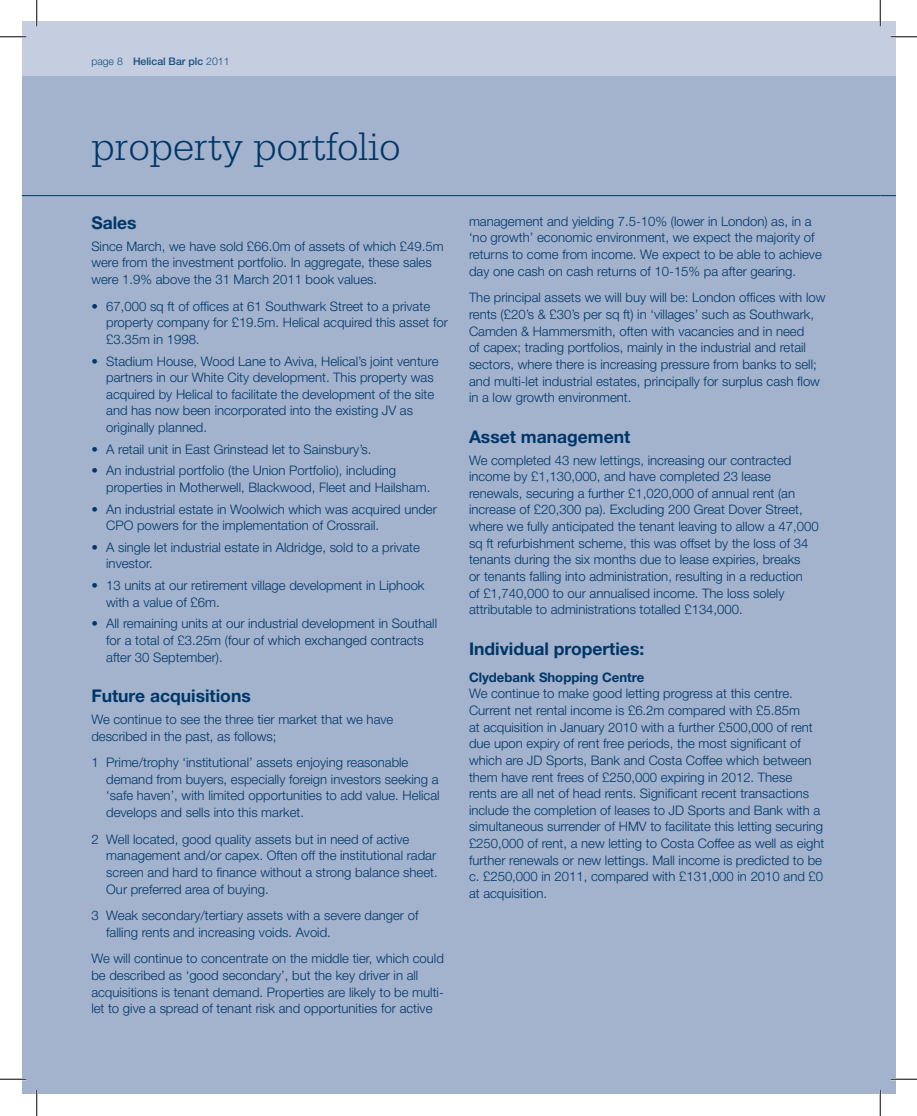
<style>
.page{position:relative;width:917px;height:1116px;background:#fff}
.page>*{position:absolute;margin:0;border:0;box-sizing:border-box;transform-origin:0 0}
.t1{font:300 42px "Serifa";color:#003667}
.t2{font:700 17.5px "Helvetica Neue LT";color:#003667}
.t3{font:300 13.12px/16.6px "Helvetica Neue LT";color:#003667}
.t4{font:700 13.12px "Helvetica Neue LT";color:#003667}
.t5{font:500 10.5px "Helvetica Neue LT";color:#164f7e}
.s1{font-weight:300}
</style>
<div class="page">
<div style="left:880px;top:21px;width:16px;height:63px;background:#c5cee0"></div>
<div style="left:22px;top:21px;width:858px;height:63px;background:#c5cee0"></div>
<div style="left:22px;top:77px;width:858px;height:1016px;background:#a3b3cd"></div>
<hr style="left:22px;top:195px;width:858px;height:1px;background:#003667">
<div style="left:880px;top:77px;width:16px;height:1016px;background:#a3b3cd"></div>
<svg style="left:880px;top:195px;width:16px;height:1px"></svg>
<hr style="left:0;top:36px;width:26px;height:2px;background:#fff">
<hr style="left:891px;top:36px;width:26px;height:2px;background:#fff">
<hr style="left:0;top:1077px;width:26px;height:3px;background:#fff">
<hr style="left:891px;top:1077px;width:26px;height:3px;background:#fff">
<hr style="left:36px;top:0;width:2px;height:26px;background:#fff">
<hr style="left:36px;top:1089px;width:2px;height:26px;background:#fff">
<hr style="left:879px;top:0;width:2px;height:26px;background:#fff">
<hr style="left:879px;top:1089px;width:2px;height:26px;background:#fff">
<svg style="left:0;top:36px;width:26px;height:1px"></svg>
<svg style="left:891px;top:36px;width:26px;height:1px"></svg>
<svg style="left:0;top:1078px;width:26px;height:1px"></svg>
<svg style="left:891px;top:1078px;width:26px;height:1px"></svg>
<svg style="left:36px;top:0;width:1px;height:26px"></svg>
<svg style="left:36px;top:1089px;width:1px;height:26px"></svg>
<svg style="left:880px;top:0;width:1px;height:26px"></svg>
<svg style="left:880px;top:1089px;width:1px;height:26px"></svg>
<p class="t5" style="left:91px;top:55px;width:140px"><span class="s1">page 8</span> Helical Bar plc <span class="s1">2011</span></p>
<h1 class="t1" style="left:91px;top:123px;width:311px">property portfolio</h1>
<h2 class="t2" style="left:91px;top:212px;width:47px">Sales</h2>
<p class="t3" style="left:91px;top:237px;width:354px">Since March, we have sold £66.0m of assets of which £49.5m were from the investment portfolio. In aggregate, these sales were 1.9% above the 31 March 2011 book values.</p>
<p class="t3" style="left:106px;top:297px;width:343px;text-indent:-15px">• 67,000 sq ft of offices at 61 Southwark Street to a private property company for £19.5m. Helical acquired this asset for £3.35m in 1998.</p>
<p class="t3" style="left:106px;top:352px;width:334px;text-indent:-15px">• Stadium House, Wood Lane to Aviva, Helical’s joint venture partners in our White City development. This property was acquired by Helical to facilitate the development of the site and has now been incorporated into the existing JV as originally planned.</p>
<p class="t3" style="left:91px;top:440px;width:282px">• A retail unit in East Grinstead let to Sainsbury’s.</p>
<p class="t3" style="left:106px;top:462px;width:326px;text-indent:-15px">• An industrial portfolio (the Union Portfolio), including properties in Motherwell, Blackwood, Fleet and Hailsham.</p>
<p class="t3" style="left:106px;top:500px;width:332px;text-indent:-15px">• An industrial estate in Woolwich which was acquired under<br>CPO powers for the implementation of Crossrail.</p>
<p class="t3" style="left:106px;top:538px;width:315px;text-indent:-15px">• A single let industrial estate in Aldridge, sold to a private investor.</p>
<p class="t3" style="left:106px;top:576px;width:320px;text-indent:-15px">• 13 units at our retirement village development in Liphook with a value of £6m.</p>
<p class="t3" style="left:106px;top:615px;width:332px;text-indent:-15px">• All remaining units at our industrial development in Southall for a total of £3.25m (four of which exchanged contracts after 30 September).</p>
<h2 class="t2" style="left:91px;top:685px;width:161px">Future acquisitions</h2>
<p class="t3" style="left:91px;top:710px;width:303px">We continue to see the three tier market that we have described in the past, as follows;</p>
<p class="t3" style="left:106px;top:753px;width:335px;text-indent:-15px">1 Prime/trophy ‘institutional’ assets enjoying reasonable demand from buyers, especially foreign investors seeking a ‘safe haven’, with limited opportunities to add value. Helical develops and sells into this market.</p>
<p class="t3" style="left:106px;top:830px;width:333px;text-indent:-15px">2 Well located, good quality assets but in need of active management and/or capex. Often off the institutional radar screen and hard to finance without a strong balance sheet.<br>Our preferred area of buying.</p>
<p class="t3" style="left:106px;top:906px;width:314px;text-indent:-15px">3 Weak secondary/tertiary assets with a severe danger of falling rents and increasing voids. Avoid.</p>
<p class="t3" style="left:91px;top:949px;width:354px">We will continue to concentrate on the middle tier, which could be described as ‘good secondary’, but the key driver in all acquisitions is tenant demand. Properties are likely to be multi&shy;let to give a spread of tenant risk and opportunities for active</p>
<p class="t3" style="left:469px;top:212px;width:354px">management and yielding 7.5-10% (lower in London) as, in a ‘no growth’ economic environment, we expect the majority of returns to come from income. We expect to be able to achieve day one cash on cash returns of 10-15% pa after gearing.</p>
<p class="t3" style="left:469px;top:289px;width:358px">The principal assets we will buy will be: London offices with low rents (£20’s &amp; £30’s per sq ft) in ‘villages’ such as Southwark, Camden &amp; Hammersmith, often with vacancies and in need<br>of capex; trading portfolios, mainly in the industrial and retail sectors, where there is increasing pressure from banks to sell; and multi-let industrial estates, principally for surplus cash flow in a low growth environment.</p>
<h2 class="t2" style="left:469px;top:426px;width:163px">Asset management</h2>
<p class="t3" style="left:469px;top:451px;width:351px">We completed 43 new lettings, increasing our contracted income by £1,130,000, and have completed 23 lease renewals, securing a further £1,020,000 of annual rent (an increase of £20,300 pa). Excluding 200 Great Dover Street, where we fully anticipated the tenant leaving to allow a 47,000 sq ft refurbishment scheme, this was offset by the loss of 34 tenants during the six months due to lease expiries, breaks<br>or tenants falling into administration, resulting in a reduction<br>of £1,740,000 to our annualised income. The loss solely attributable to administrations totalled £134,000.</p>
<h2 class="t2" style="left:469px;top:638px;width:177px">Individual properties:</h2>
<p class="t4" style="left:469px;top:668px;width:177px">Clydebank Shopping Centre</p>
<p class="t3" style="left:469px;top:685px;width:357px">We continue to make good letting progress at this centre.<br>Current net rental income is £6.2m compared with £5.85m<br>at acquisition in January 2010 with a further £500,000 of rent due upon expiry of rent free periods, the most significant of which are JD Sports, Bank and Costa Coffee which between them have rent frees of £250,000 expiring in 2012. These<br>rents are all net of head rents. Significant recent transactions include the completion of leases to JD Sports and Bank with a simultaneous surrender of HMV to facilitate this letting securing £250,000 of rent, a new letting to Costa Coffee as well as eight further renewals or new lettings. Mall income is predicted to be c. £250,000 in 2011, compared with £131,000 in 2010 and £0 at acquisition.</p>
</div>
